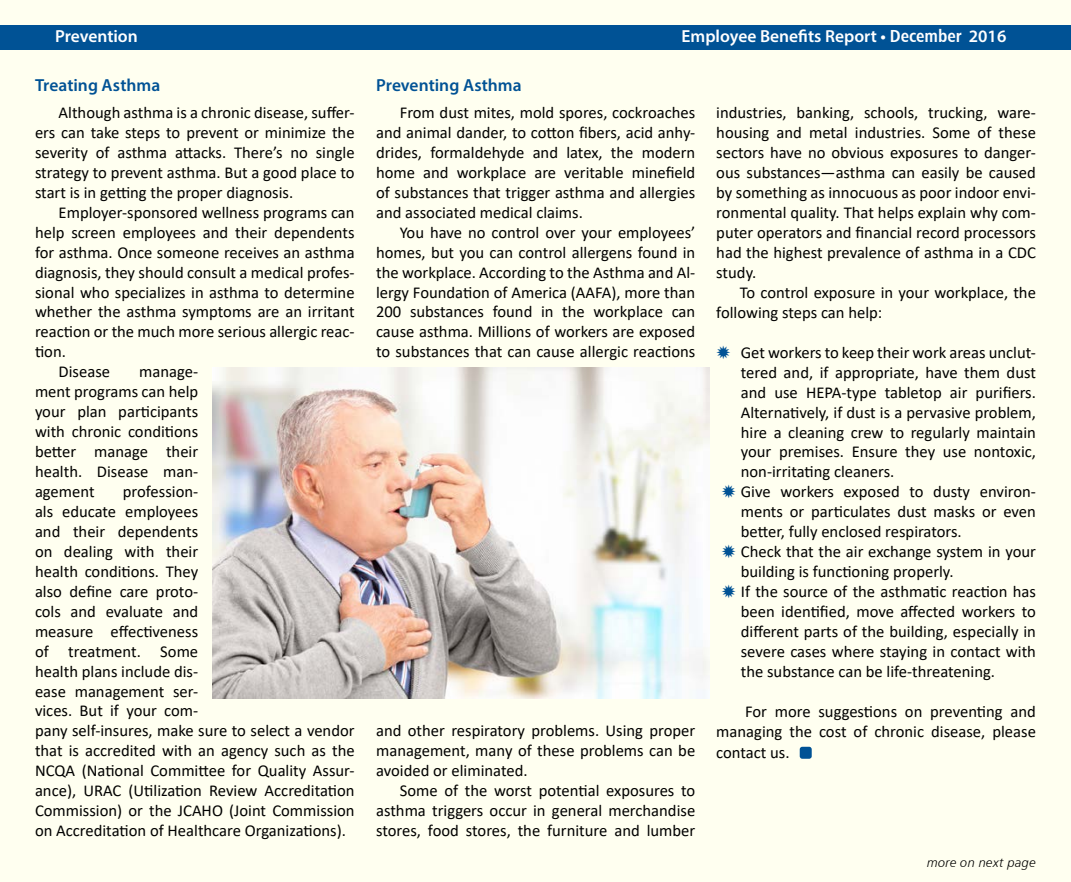
<style>
.page{position:relative;width:1071px;height:882px;background:#fff}
.page>*{position:absolute;margin:0;border:0;box-sizing:border-box;transform-origin:0 0}
.t1{font:600 17.5px "Myriad Pro";color:#fff}
.t2{font:600 17.5px "Myriad Pro";color:#005295}
.t3{font:16.62px/19.9px "Calibri";color:#000;text-align:justify}
.t4{font:13.12px "Humanist 777 BT Light Italic B";letter-spacing:.015em;color:#000}
.s1{font-family:"Humanist 777 BT Bold Condensed B";font-weight:400}
</style>
<div class="page">
<div style="left:1px;top:1px;width:1070px;height:881px;background:#fffff0"></div>
<div style="left:0;top:25px;width:1071px;height:24px;background:#005295"></div>
<img style="left:212px;top:367px;width:497px;height:331px">
<div style="left:800px;top:747px;width:12px;height:12px;background:#005295;border-radius:3px"></div>
<p class="t1" style="left:55px;top:25px;width:84px">Prevention</p>
<p class="t1" style="left:682px;top:25px;width:326px">Employee Benefits Report • <span class="s1">December</span> 2016</p>
<p class="t2" style="left:35px;top:74px;width:127px">Treating Asthma</p>
<p class="t3" style="left:35px;top:102px;width:321px;text-indent:24px">Although asthma is a chronic disease, suffer&shy;ers can take steps to prevent or minimize the severity of asthma attacks. There’s no single strategy to prevent asthma. But a good place to start is in getting the proper diagnosis.</p>
<p class="t3" style="left:59px;top:202px;width:298px">Employer-sponsored wellness programs can</p>
<p class="t3" style="left:35px;top:222px;width:321px">help screen employees and their dependents</p>
<p class="t3" style="left:35px;top:242px;width:321px">for asthma. Once someone receives an asthma</p>
<p class="t3" style="left:35px;top:262px;width:321px">diagnosis, they should consult a medical profes-</p>
<p class="t3" style="left:35px;top:282px;width:321px">sional who specializes in asthma to determine</p>
<p class="t3" style="left:35px;top:302px;width:321px">whether the asthma symptoms are an irritant</p>
<p class="t3" style="left:35px;top:321px;width:321px">reaction or the much more serious allergic reac-</p>
<p class="t3" style="left:35px;top:341px;width:32px">tion.</p>
<p class="t3" style="left:59px;top:361px;width:53px">Disease</p>
<p class="t3" style="left:35px;top:361px;width:165px;text-indent:104px">manage&shy;ment programs can help your plan participants with chronic conditions better manage their health. Disease man&shy;agement</p>
<p class="t3" style="left:35px;top:481px;width:321px;text-align:left;text-indent:88px">profession-<br>als educate employees<br>and their dependents<br>on dealing with their<br>health conditions. They<br>also define care proto-<br>cols and evaluate and<br>measure effectiveness<br>of treatment. Some<br>health plans include dis-<br>ease management ser-<br>vices. But if your com-<br>pany self-insures, make sure to select a vendor that is accredited with an agency such as the<br>NCQA (National Committee for Quality Assur&shy;ance), URAC (Utilization Review Accreditation<br>Commission) or the JCAHO (Joint Commission on Accreditation of Healthcare Organizations).</p>
<p class="t2" style="left:376px;top:74px;width:147px">Preventing Asthma</p>
<p class="t3" style="left:376px;top:102px;width:321px;text-indent:24px">From dust mites, mold spores, cockroaches and animal dander, to cotton fibers, acid anhy&shy;drides, formaldehyde and latex, the modern home and workplace are veritable minefield of substances that trigger asthma and allergies and associated medical claims.</p>
<p class="t3" style="left:376px;top:222px;width:321px;text-indent:24px">You have no control over your employees’ homes, but you can control allergens found in the workplace. According to the Asthma and Al&shy;lergy Foundation of America (AAFA), more than 200 substances found in the workplace can cause asthma. Millions of workers are exposed to substances that can cause allergic reactions</p>
<p class="t3" style="left:376px;top:720px;width:321px">and other respiratory problems. Using proper management, many of these problems can be avoided or eliminated.</p>
<p class="t3" style="left:376px;top:780px;width:321px;text-indent:24px">Some of the worst potential exposures to asthma triggers occur in general merchandise stores, food stores, the furniture and lumber</p>
<p class="t3" style="left:716px;top:102px;width:321px">industries, banking, schools, trucking, ware&shy;housing and metal industries. Some of these sectors have no obvious exposures to danger&shy;ous substances—asthma can easily be caused by something as innocuous as poor indoor envi&shy;ronmental quality. That helps explain why com&shy;puter operators and financial record processors had the highest prevalence of asthma in a CDC study.</p>
<p class="t3" style="left:716px;top:282px;width:321px;text-indent:24px">To control exposure in your workplace, the following steps can help:</p>
<p class="t3" style="left:741px;top:342px;width:297px;text-align:left">Get workers to keep their work areas unclut&shy;tered and, if appropriate, have them dust and use HEPA-type tabletop air purifiers.<br>Alternatively, if dust is a pervasive problem, hire a cleaning crew to regularly maintain your premises. Ensure they use nontoxic, non-irritating cleaners.<br>Give workers exposed to dusty environ&shy;ments or particulates dust masks or even better, fully enclosed respirators.<br>Check that the air exchange system in your building is functioning properly.<br>If the source of the asthmatic reaction has been identified, move affected workers to different parts of the building, especially in severe cases where staying in contact with the substance can be life-threatening.</p>
<p class="t3" style="left:716px;top:701px;width:321px;line-height:20.5px;text-indent:29px">For more suggestions on preventing and managing the cost of chronic disease, please contact us.</p>
<p class="t4" style="left:927px;top:854px;width:110px">more on next page</p>
</div>
